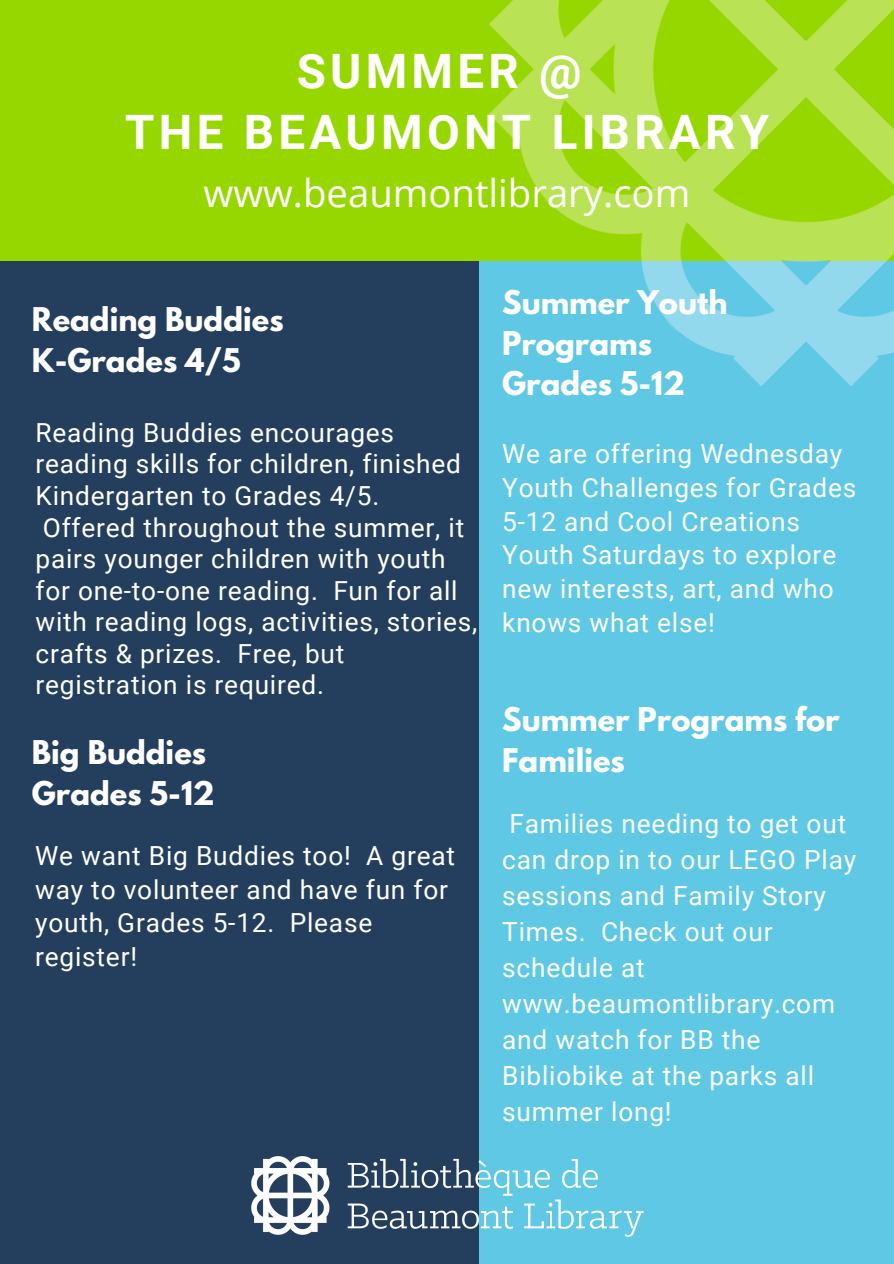
<style>
.page{position:relative;width:894px;height:1264px;background:#fff}
.page>*{position:absolute;margin:0;border:0;box-sizing:border-box;transform-origin:0 0}
.t1{font:700 47.4px "Roboto";letter-spacing:.09em;color:#fff}
.t2{font:38.25px "Open Sans";color:#fff}
.t3{font:700 28.95px/40.5px "League Spartan";color:#fff}
.t4{font:26.25px/36px "Roboto";letter-spacing:.03em;color:#fff}
</style>
<div class="page">
<div style="left:0;top:0;width:479px;height:1263px;background:#243f5d"></div>
<div style="left:479px;top:0;width:414px;height:1263px;background:#5ec8e5"></div>
<div style="left:0;top:0;width:893px;height:260px;background:#97d700"></div>
<img style="left:251px;top:1156px;width:392px;height:80px">
<img style="left:414px;top:0;width:479px;height:386px">
<p class="t1" style="left:296px;top:44px;width:286px">SUMMER @</p>
<p class="t1" style="left:125px;top:105px;width:645px">THE BEAUMONT LIBRARY</p>
<p class="t2" style="left:203px;top:166px;width:488px">www.beaumontlibrary.com</p>
<p class="t3" style="left:32px;top:303px;width:253px">Reading Buddies</p>
<p class="t3" style="left:32px;top:343px;width:210px">K-Grades 4/5</p>
<p class="t4" style="left:36px;top:417px;width:443px;line-height:31.5px">Reading Buddies encourages reading skills for children, finished<br>Kindergarten to Grades 4/5.<br>Offered throughout the summer, it pairs younger children with youth for one-to-one reading. Fun for all with reading logs, activities, stories, crafts &amp; prizes. Free, but registration is required.</p>
<p class="t3" style="left:32px;top:736px;width:176px">Big Buddies</p>
<p class="t3" style="left:32px;top:776px;width:184px">Grades 5-12</p>
<p class="t4" style="left:35px;top:838px;width:421px;line-height:33.8px">We want Big Buddies too! A great way to volunteer and have fun for youth, Grades 5-12. Please register!</p>
<p class="t3" style="left:502px;top:286px;width:227px">Summer Youth<br>Programs</p>
<p class="t3" style="left:502px;top:367px;width:184px">Grades 5-12</p>
<p class="t4" style="left:502px;top:437px;width:355px;line-height:33.8px">We are offering Wednesday<br>Youth Challenges for Grades<br>5-12 and Cool Creations<br>Youth Saturdays to explore new interests, art, and who knows what else!</p>
<p class="t3" style="left:502px;top:703px;width:339px">Summer Programs for<br>Families</p>
<p class="t4" style="left:502px;top:805px;width:355px">Families needing to get out can drop in to our LEGO Play sessions and Family Story<br>Times. Check out our schedule at www.beaumontlibrary.com and watch for BB the<br>Bibliobike at the parks all summer long!</p>
</div>
